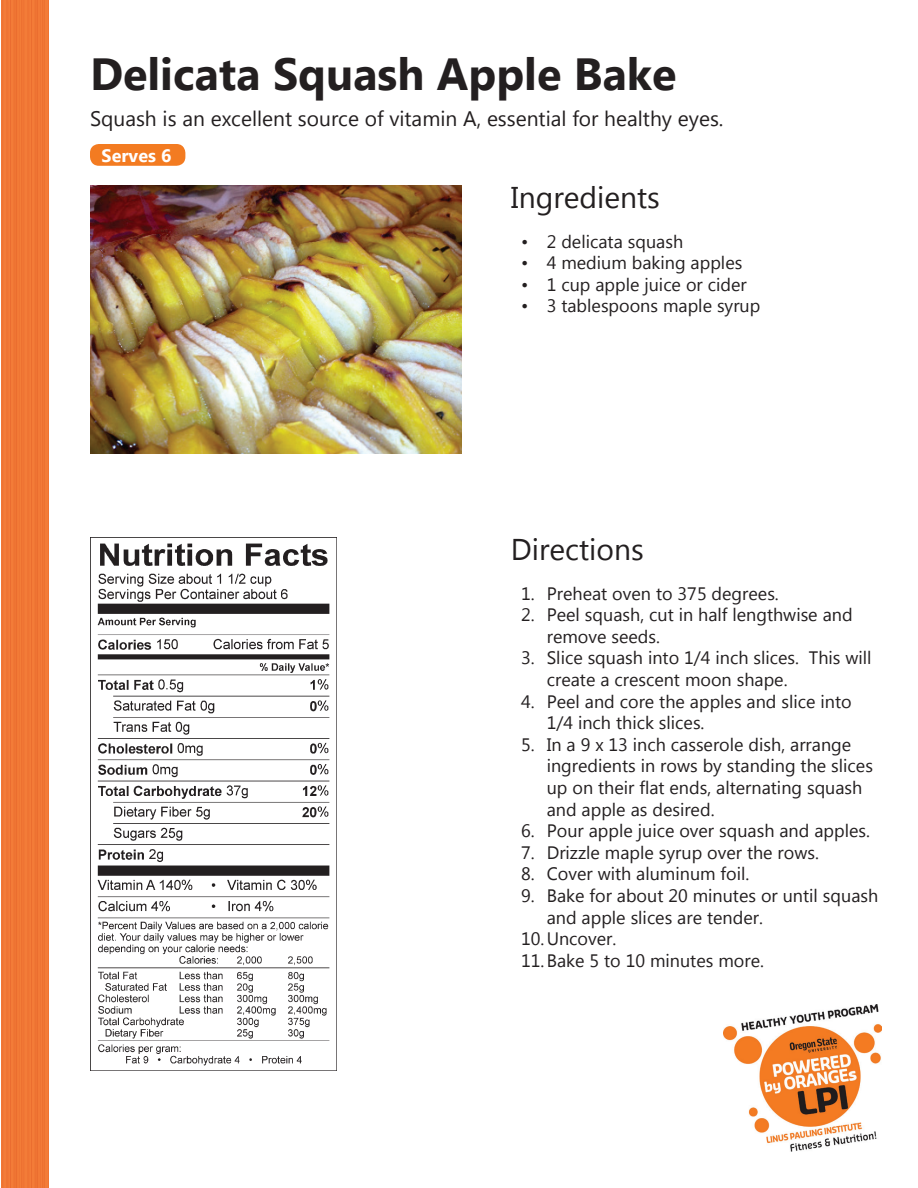
<style>
.page{position:relative;width:918px;height:1188px;background:#fff}
.page>*{position:absolute;margin:0;border:0;box-sizing:border-box;transform-origin:0 0}
.t1{font:700 45px "Microsoft New Tai Lue";color:#231f20}
.t2{font:30px "Microsoft New Tai Lue";color:#231f20}
.t3{font:21px "Microsoft New Tai Lue";color:#231f20}
.t4{font:18px/21.6px "Microsoft New Tai Lue";color:#231f20}
.t5{font:700 18px "Microsoft New Tai Lue";color:#fff}
</style>
<div class="page">
<img style="left:90px;top:537px;width:247px;height:534px">
<img style="left:2px;top:0;width:47px;height:1188px">
<div style="left:90px;top:144px;width:95px;height:22px;background:#f37b21;border-radius:9px"></div>
<img style="left:724px;top:1005px;width:158px;height:147px">
<img style="left:90px;top:185px;width:371px;height:269px">
<h1 class="t1" style="left:90px;top:48px;width:588px">Delicata Squash Apple Bake</h1>
<p class="t3" style="left:90px;top:107px;width:635px">Squash is an excellent source of vitamin A, essential for healthy eyes.</p>
<p class="t5" style="left:102px;top:145px;width:71px">Serves 6</p>
<h2 class="t2" style="left:511px;top:180px;width:151px">Ingredients</h2>
<p class="t4" style="left:521px;top:232px;width:163px">• 2 delicata squash</p>
<p class="t4" style="left:521px;top:253px;width:223px">• 4 medium baking apples</p>
<p class="t4" style="left:521px;top:275px;width:227px">• 1 cup apple juice or cider</p>
<p class="t4" style="left:521px;top:297px;width:241px">• 3 tablespoons maple syrup</p>
<h2 class="t2" style="left:511px;top:532px;width:134px">Directions</h2>
<p class="t4" style="left:521px;top:584px;width:259px">1. Preheat oven to 375 degrees.</p>
<p class="t4" style="left:547px;top:605px;width:307px;text-indent:-26px">2. Peel squash, cut in half lengthwise and remove seeds.</p>
<p class="t4" style="left:547px;top:649px;width:326px;text-indent:-26px">3. Slice squash into 1/4 inch slices. This will create a crescent moon shape.</p>
<p class="t4" style="left:547px;top:692px;width:306px;text-indent:-26px">4. Peel and core the apples and slice into<br>1/4 inch thick slices.</p>
<p class="t4" style="left:547px;top:735px;width:328px;text-indent:-26px">5. In a 9 x 13 inch casserole dish, arrange ingredients in rows by standing the slices up on their flat ends, alternating squash and apple as desired.</p>
<p class="t4" style="left:521px;top:821px;width:350px">6. Pour apple juice over squash and apples.</p>
<p class="t4" style="left:521px;top:843px;width:299px">7. Drizzle maple syrup over the rows.</p>
<p class="t4" style="left:521px;top:865px;width:230px">8. Cover with aluminum foil.</p>
<p class="t4" style="left:547px;top:886px;width:333px;text-indent:-26px">9. Bake for about 20 minutes or until squash and apple slices are tender.</p>
<p class="t4" style="left:521px;top:929px;width:97px">10. Uncover.</p>
<p class="t4" style="left:521px;top:951px;width:244px">11. Bake 5 to 10 minutes more.</p>
</div>
